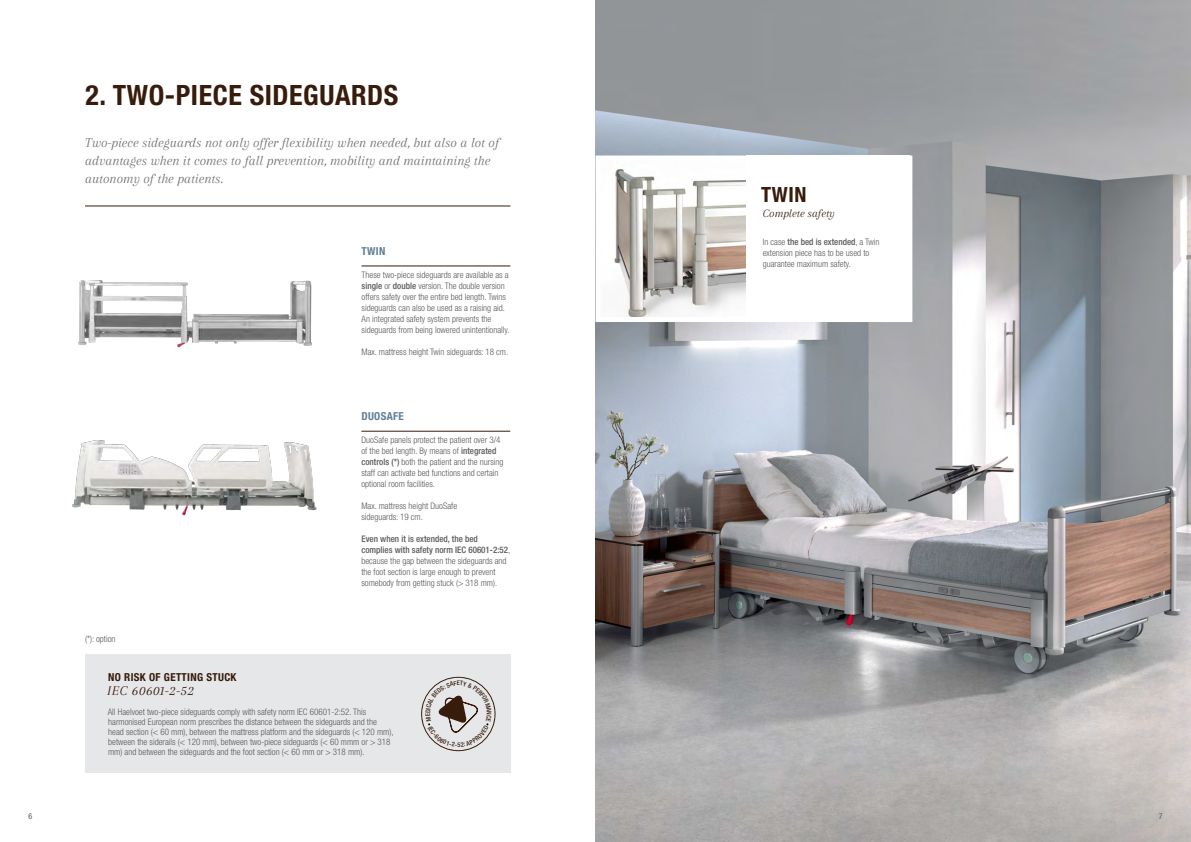
<style>
.page{position:relative;width:1191px;height:842px;background:#fff}
.page>*{position:absolute;margin:0;border:0;box-sizing:border-box;transform-origin:0 0}
.t1{font:700 condensed 28px "Helvetica Neue LT Std";letter-spacing:.02em;color:#371b0b}
.t2{font:700 condensed 21px "Helvetica Neue LT Std";color:#371b0b}
.t3{font:italic 14px/18px "Arapey";color:#6d6e71}
.t4{font:italic 14px "Arapey";letter-spacing:.03em;color:#371b0b}
.t5{font:italic 11.8px "Arapey";color:#371b0b}
.t6{font:700 condensed 11px "Helvetica Neue LT Std";letter-spacing:.03em;color:#371b0b}
.t7{font:700 condensed 11px "Helvetica Neue LT Std";letter-spacing:.03em;color:#607e98}
.lopende_tekst{font:300 condensed 9px/11px "Helvetica Neue LT Std";color:#58595b}
.t8{font:condensed 8px "Helvetica Neue LT Std";color:#58595b}
.t9{font:500 condensed 6.4px "Helvetica Neue LT Std";color:#371c0c}
.s1{font-weight:500}
</style>
<div class="page">
<img style="left:595px;top:0;width:596px;height:842px">
<img style="left:72px;top:440px;width:245px;height:76px">
<img style="left:78px;top:280px;width:234px;height:68px">
<img style="left:601px;top:162px;width:145px;height:154px">
<div style="left:746px;top:156px;width:163px;height:166px;background:#fff"></div>
<hr style="left:85px;top:206px;width:425px;height:1px;background:#371b0b">
<hr style="left:361px;top:266px;width:149px;height:1px;background:#371b0b">
<hr style="left:361px;top:431px;width:149px;height:1px;background:#371b0b">
<div style="left:85px;top:655px;width:425px;height:118px;background:#e6e7e8"></div>
<svg style="left:421px;top:677px;width:74px;height:74px"></svg>
<p class="t1" style="left:85px;top:78px;width:314px">2. TWO-PIECE SIDEGUARDS</p>
<p class="t3" style="left:85px;top:134px;width:415px">Two-piece sideguards not only offer flexibility when needed, but also a lot of advantages when it comes to fall prevention, mobility and maintaining the autonomy of the patients.</p>
<p class="t7" style="left:361px;top:244px;width:25px">TWIN</p>
<p class="lopende_tekst" style="left:361px;top:269px;width:150px">These two-piece sideguards are available as a <span class="s1">single</span> or <span class="s1">double</span> version. The double version offers safety over the entire bed length. Twins sideguards can also be used as a raising aid.<br>An integrated safety system prevents the sideguards from being lowered unintentionally.</p>
<p class="lopende_tekst" style="left:361px;top:346px;width:148px">Max. mattress height Twin sideguards: 18 cm.</p>
<p class="lopende_tekst" style="left:85px;top:633px;width:32px">(*): option</p>
<p class="t7" style="left:361px;top:409px;width:44px">DUOSAFE</p>
<p class="lopende_tekst" style="left:361px;top:434px;width:144px">DuoSafe panels protect the patient over 3/4 of the bed length. By means of <span class="s1">integrated controls (*)</span> both the patient and the nursing staff can activate bed functions and certain optional room facilities.</p>
<p class="lopende_tekst" style="left:361px;top:500px;width:97px">Max. mattress height DuoSafe sideguards: 19 cm.</p>
<p class="lopende_tekst" style="left:361px;top:533px;width:150px"><span class="s1">Even when it is extended, the bed complies with safety norm IEC 60601-2:52</span>, because the gap between the sideguards and the foot section is large enough to prevent somebody from getting stuck (&gt; 318 mm).</p>
<p class="t6" style="left:108px;top:671px;width:130px">NO RISK OF GETTING STUCK</p>
<p class="t4" style="left:107px;top:683px;width:88px">IEC 60601-2-52</p>
<p class="lopende_tekst" style="left:108px;top:707px;width:287px;line-height:10px">All Haelvoet two-piece sideguards comply with safety norm IEC 60601-2:52. This harmonised European norm prescribes the distance between the sideguards and the head section (&lt; 60 mm), between the mattress platform and the sideguards (&lt; 120 mm), between the siderails (&lt; 120 mm), between two-piece sideguards (&lt; 60 mmm or &gt; 318 mm) and between the sideguards and the foot section (&lt; 60 mm or &gt; 318 mm).</p>
<p class="t9" style="left:457px;top:679px;width:5px">E</p>
<p class="t2" style="left:761px;top:182px;width:47px">TWIN</p>
<p class="t5" style="left:763px;top:207px;width:73px">Complete safety</p>
<p class="lopende_tekst" style="left:762px;top:236px;width:118px">In case <span class="s1">the bed is extended</span>, a Twin extension piece has to be used to guarantee maximum safety.</p>
<p class="t8" style="left:28px;top:811px;width:5px">6</p>
<p class="t8" style="left:1158px;top:812px;width:5px">7</p>
</div>
